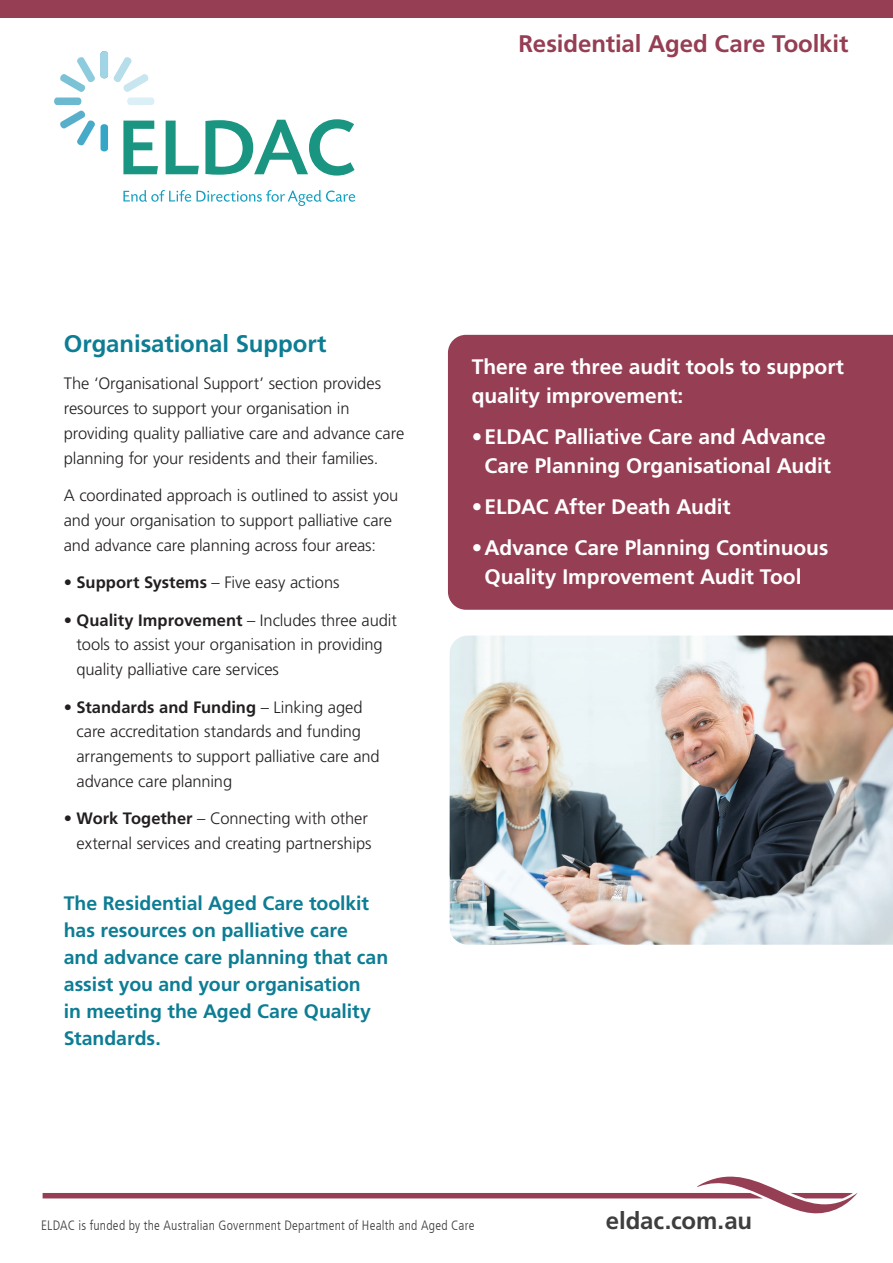
<style>
.page{position:relative;width:893px;height:1263px;background:#fff}
.page>*{position:absolute;margin:0;border:0;box-sizing:border-box;transform-origin:0 0}
.Text_Heading{font:700 24px "Frutiger LT Std";letter-spacing:-.005em;color:#963e53}
.Text_Heading-2{font:700 24px "Frutiger LT Std";letter-spacing:-.005em;color:#0d7d94}
.Website{font:700 24px "Frutiger LT Std";letter-spacing:-.005em;color:#3e3e3f}
.White_text{font:700 21px/28.5px "Frutiger LT Std";letter-spacing:-.005em;color:#fff}
._13pt_Bold_sub_head{font:700 19.5px/27px "Frutiger LT Std";letter-spacing:-.005em;color:#0d7d94}
.Text{font:300 16.5px/24.8px "Frutiger LT Std";letter-spacing:-.01em;color:#231f20}
.Funded_by_text{font:300 condensed 13.5px "Frutiger LT";letter-spacing:.015em;color:#3e3e3f}
.s1{font-weight:700}
</style>
<div class="page">
<div style="left:0;top:0;width:893px;height:17px;background:#963e53"></div>
<svg style="left:127px;top:98px;width:27px;height:7px"></svg>
<svg style="left:101px;top:124px;width:7px;height:27px"></svg>
<svg style="left:54px;top:98px;width:41px;height:48px"></svg>
<svg style="left:60px;top:57px;width:35px;height:35px"></svg>
<svg style="left:101px;top:51px;width:48px;height:41px"></svg>
<svg style="left:123px;top:190px;width:232px;height:16px"></svg>
<svg style="left:123px;top:121px;width:35px;height:53px"></svg>
<svg style="left:166px;top:121px;width:33px;height:53px"></svg>
<svg style="left:205px;top:119px;width:149px;height:57px"></svg>
<div style="left:448px;top:335px;width:445px;height:275px;background:#963e53"></div>
<img style="left:450px;top:635px;width:443px;height:310px">
<svg style="left:43px;top:1176px;width:815px;height:38px"></svg>
<h1 class="Text_Heading" style="left:518px;top:29px;width:331px">Residential Aged Care Toolkit</h1>
<h1 class="Text_Heading-2" style="left:64px;top:329px;width:264px">Organisational Support</h1>
<p class="Text" style="left:64px;top:371px;width:342px">The ‘Organisational Support’ section provides resources to support your organisation in providing quality palliative care and advance care planning for your residents and their families.</p>
<p class="Text" style="left:64px;top:483px;width:336px">A coordinated approach is outlined to assist you and your organisation to support palliative care and advance care planning across four areas:</p>
<p class="Text" style="left:64px;top:570px;width:277px"><span class="s1">• Support Systems</span> – Five easy actions</p>
<p class="Text" style="left:77px;top:608px;width:322px;text-indent:-13px"><span class="s1">• Quality Improvement</span> – Includes three audit tools to assist your organisation in providing quality palliative care services</p>
<p class="Text" style="left:77px;top:695px;width:305px;text-indent:-13px"><span class="s1">• Standards and Funding</span> – Linking aged care accreditation standards and funding arrangements to support palliative care and advance care planning</p>
<p class="Text" style="left:64px;top:806px;width:309px;text-align:right"><span class="s1">• Work Together</span> – Connecting with other external services and creating partnerships</p>
<h2 class="_13pt_Bold_sub_head" style="left:64px;top:889px;width:326px">The Residential Aged Care toolkit has resources on palliative care<br>and advance care planning that can assist you and your organisation<br>in meeting the Aged Care Quality<br>Standards.</h2>
<p class="White_text" style="left:472px;top:353px;width:374px">There are three audit tools to support quality improvement:</p>
<p class="White_text" style="left:472px;top:423px;width:361px;text-align:right">•ELDAC Palliative Care and Advance<br>Care Planning Organisational Audit</p>
<p class="White_text" style="left:472px;top:492px;width:260px">•ELDAC After Death Audit</p>
<p class="White_text" style="left:484px;top:534px;width:345px;text-indent:-13px">•Advance Care Planning Continuous<br>Quality Improvement Audit Tool</p>
<p class="Funded_by_text" style="left:41px;top:1217px;width:435px">ELDAC is funded by the Australian Government Department of Health and Aged Care</p>
<p class="Website" style="left:606px;top:1206px;width:148px">eldac.com.au</p>
</div>
